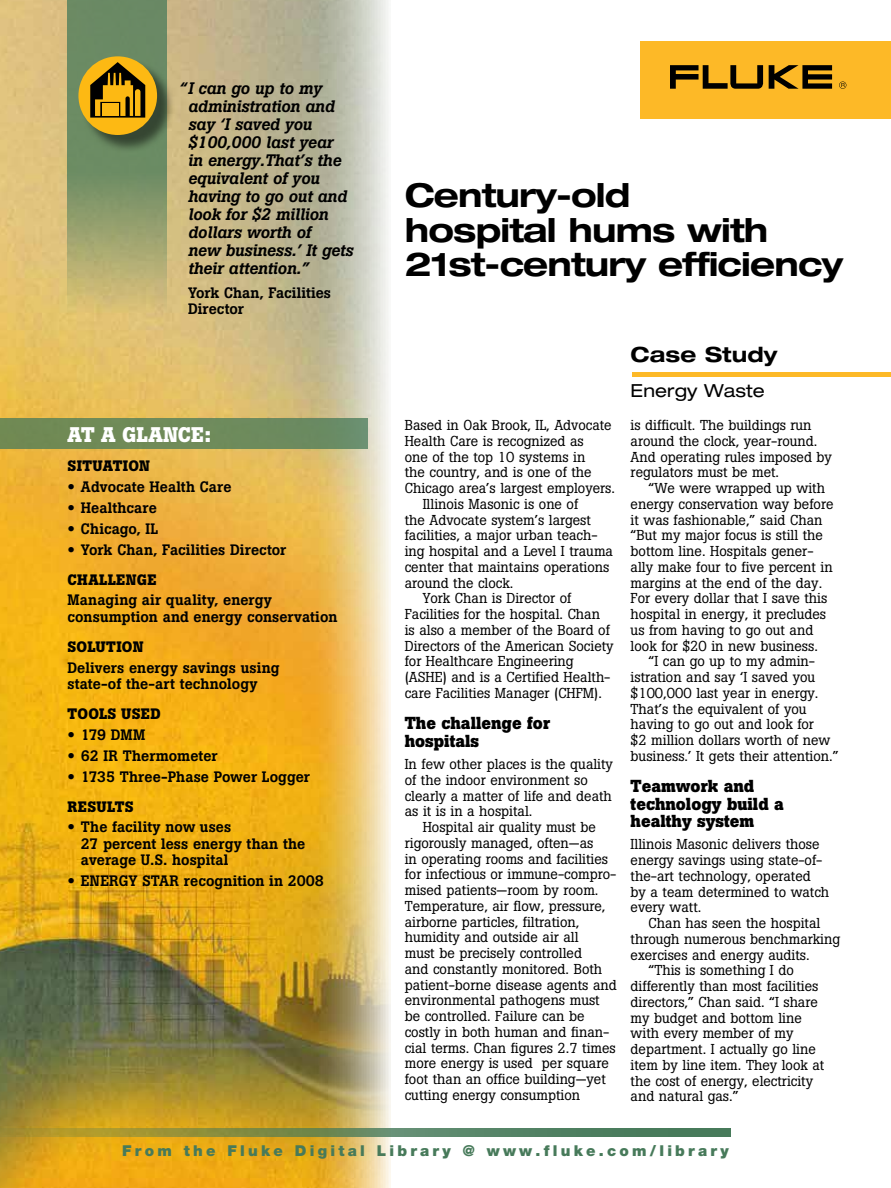
<style>
.page{position:relative;width:891px;height:1188px;background:#fff}
.page>*{position:absolute;margin:0;border:0;box-sizing:border-box;transform-origin:0 0}
.t1{font:700 expanded 33px/34.5px "Helvetica Neue LT Std";letter-spacing:-.025em;color:#000}
.t2{font:700 21px "Boton Pro";letter-spacing:.005em;color:#fff}
.t3{font:700 expanded 21px "Helvetica Neue LT Std";letter-spacing:.005em;color:#000}
.t4{font:expanded 18px "Helvetica Neue LT Std";letter-spacing:.005em;color:#000}
.t5{font:700 17.25px/17.2px "Boton Pro";color:#000}
.t6{font:italic 500 16.5px/18px "Boton Pro";letter-spacing:-.01em;color:#000}
.t7{font:500 15px/16.5px "Boton Pro";color:#000}
.t8{font:900 15px "Helvetica Neue LT Pro";letter-spacing:.215em;color:#477a5a}
.t9{font:700 15px "Boton Pro";letter-spacing:.015em;color:#000}
.t10{font:14.25px/15.8px "Boton Pro";color:#000}
.s1{font-family:"Helvetica Neue LT Std";font-weight:700;font-stretch:expanded}
.s2{font-weight:700}
</style>
<div class="page">
<img style="left:0;top:0;width:390px;height:1188px">
<div style="left:0;top:418px;width:368px;height:31px;background:linear-gradient(to right,#718950,#6a8c66)"></div>
<svg style="left:68px;top:0;width:99px;height:326px;background:#929d6b"></svg>
<svg style="left:0;top:1128px;width:730px;height:8px;background:#72884f"></svg>
<hr style="left:632px;top:373px;width:259px;height:4px;background:#fdb927">
<div style="left:81px;top:59px;width:95px;height:95px;background:#000;opacity:.5"></div>
<div style="left:78px;top:56px;width:79px;height:79px;background:#fdb913;border-radius:50%"></div>
<svg style="left:90px;top:62px;width:55px;height:56px"></svg>
<div style="left:640px;top:41px;width:251px;height:78px;background:#fdb927"></div>
<svg style="left:769px;top:65px;width:63px;height:24px"></svg>
<svg style="left:670px;top:65px;width:93px;height:24px"></svg>
<svg style="left:839px;top:82px;width:7px;height:7px"></svg>
<p class="t6" style="left:188px;top:80px;width:167px;text-indent:-9px">“I can go up to my administration and say ‘I saved you $100,000 last year<br>in energy.That’s the equivalent of you having to go out and look for $2 million dollars worth of<br>new business.’ It gets their attention.”</p>
<p class="t7" style="left:188px;top:284px;width:144px">York Chan, Facilities<br>Director</p>
<h2 class="t2" style="left:68px;top:421px;width:145px">AT A GLANCE:</h2>
<p class="t9" style="left:68px;top:456px;width:84px">SITUATION</p>
<p class="t7" style="left:67px;top:479px;width:166px"><span class="s1">•</span> Advocate Health Care</p>
<p class="t7" style="left:67px;top:499px;width:91px"><span class="s1">•</span> Healthcare</p>
<p class="t7" style="left:67px;top:520px;width:92px"><span class="s1">•</span> Chicago, IL</p>
<p class="t7" style="left:67px;top:534px;width:221px;line-height:30px"><span class="s1">•</span> York Chan, Facilities Director<br><span class="s2">CHALLENGE</span></p>
<p class="t7" style="left:67px;top:592px;width:271px">Managing air quality, energy consumption and energy conservation</p>
<p class="t9" style="left:68px;top:637px;width:77px">SOLUTION</p>
<p class="t7" style="left:67px;top:659px;width:213px">Delivers energy savings using state-of the-art technology</p>
<p class="t9" style="left:68px;top:704px;width:95px">TOOLS USED</p>
<p class="t7" style="left:67px;top:727px;width:79px"><span class="s1">•</span> 179 DMM</p>
<p class="t7" style="left:67px;top:747px;width:152px"><span class="s1">•</span> 62 IR Thermometer</p>
<p class="t7" style="left:67px;top:761px;width:244px;line-height:30px"><span class="s1">•</span> 1735 Three-Phase Power Logger<br><span class="s2">RESULTS</span></p>
<p class="t7" style="left:81px;top:819px;width:226px;text-indent:-13px"><span class="s1">•</span> The facility now uses<br>27 percent less energy than the average U.S. hospital</p>
<p class="t7" style="left:67px;top:873px;width:258px"><span class="s1">•</span> ENERGY STAR recognition in 2008</p>
<h1 class="t1" style="left:405px;top:177px;width:440px">Century-old<br>hospital hums with<br>21st-century efficiency</h1>
<p class="t10" style="left:405px;top:417px;width:208px">Based in Oak Brook, IL, Advocate</p>
<p class="t10" style="left:405px;top:433px;width:180px">Health Care is recognized as</p>
<p class="t10" style="left:405px;top:449px;width:182px">one of the top 10 systems in</p>
<p class="t10" style="left:405px;top:465px;width:188px">the country, and is one of the</p>
<p class="t10" style="left:405px;top:480px;width:212px">Chicago area’s largest employers.</p>
<p class="t10" style="left:423px;top:496px;width:157px">Illinois Masonic is one of</p>
<p class="t10" style="left:405px;top:512px;width:188px">the Advocate system’s largest</p>
<p class="t10" style="left:405px;top:528px;width:194px">facilities, a major urban teach-</p>
<p class="t10" style="left:405px;top:543px;width:210px">ing hospital and a Level I trauma</p>
<p class="t10" style="left:405px;top:559px;width:206px">center that maintains operations</p>
<p class="t10" style="left:405px;top:575px;width:110px">around the clock.</p>
<p class="t10" style="left:423px;top:591px;width:150px">York Chan is Director of</p>
<p class="t10" style="left:405px;top:606px;width:197px">Facilities for the hospital. Chan</p>
<p class="t10" style="left:405px;top:622px;width:207px">is also a member of the Board of</p>
<p class="t10" style="left:405px;top:638px;width:210px">Directors of the American Society</p>
<p class="t10" style="left:405px;top:654px;width:170px">for Healthcare Engineering</p>
<p class="t10" style="left:405px;top:669px;width:207px">(ASHE) and is a Certified Health-</p>
<p class="t10" style="left:405px;top:685px;width:199px">care Facilities Manager (CHFM).</p>
<p class="t5" style="left:405px;top:715px;width:147px">The challenge for hospitals</p>
<p class="t10" style="left:405px;top:756px;width:210px">In few other places is the quality of the indoor environment so clearly a matter of life and death as it is in a hospital.</p>
<p class="t10" style="left:405px;top:819px;width:213px;text-indent:18px">Hospital air quality must be rigorously managed, often—as<br>in operating rooms and facilities for infectious or immune-compro&shy;mised patients—room by room.<br>Temperature, air flow, pressure, airborne particles, filtration, humidity and outside air all<br>must be precisely controlled<br>and constantly monitored. Both patient-borne disease agents and environmental pathogens must be controlled. Failure can be costly in both human and finan&shy;cial terms. Chan figures 2.7 times more energy is used per square foot than an office building—yet cutting energy consumption</p>
<h2 class="t3" style="left:631px;top:341px;width:148px">Case Study</h2>
<p class="t4" style="left:631px;top:379px;width:136px">Energy Waste</p>
<p class="t10" style="left:631px;top:417px;width:203px">is difficult. The buildings run around the clock, year-round.<br>And operating rules imposed by regulators must be met.</p>
<p class="t10" style="left:631px;top:480px;width:204px;text-indent:18px">“We were wrapped up with energy conservation way before it was fashionable,” said Chan “But my major focus is still the bottom line. Hospitals gener&shy;ally make four to five percent in margins at the end of the day.<br>For every dollar that I save this hospital in energy, it precludes us from having to go out and look for $20 in new business.</p>
<p class="t10" style="left:631px;top:654px;width:209px;text-indent:18px">“I can go up to my admin&shy;istration and say ‘I saved you $100,000 last year in energy.<br>That’s the equivalent of you having to go out and look for<br>$2 million dollars worth of new business.’ It gets their attention.”</p>
<p class="t5" style="left:631px;top:778px;width:155px">Teamwork and technology build a healthy system</p>
<p class="t10" style="left:631px;top:837px;width:200px">Illinois Masonic delivers those energy savings using state-of&shy;the-art technology, operated by a team determined to watch every watt.</p>
<p class="t10" style="left:649px;top:915px;width:173px">Chan has seen the hospital</p>
<p class="t10" style="left:631px;top:931px;width:211px">through numerous benchmarking</p>
<p class="t10" style="left:631px;top:947px;width:181px">exercises and energy audits.</p>
<p class="t10" style="left:649px;top:963px;width:147px">“This is something I do</p>
<p class="t10" style="left:631px;top:978px;width:189px">differently than most facilities</p>
<p class="t10" style="left:631px;top:994px;width:189px">directors,” Chan said. “I share</p>
<p class="t10" style="left:631px;top:1010px;width:173px">my budget and bottom line</p>
<p class="t10" style="left:631px;top:1026px;width:164px">with every member of my</p>
<p class="t10" style="left:631px;top:1041px;width:187px">department. I actually go line</p>
<p class="t10" style="left:631px;top:1057px;width:195px">item by line item. They look at</p>
<p class="t10" style="left:631px;top:1073px;width:184px">the cost of energy, electricity</p>
<p class="t10" style="left:631px;top:1089px;width:109px">and natural gas.”</p>
<p class="t8" style="left:122px;top:1141px;width:608px">From the Fluke Digital Library @ www.fluke.com/library</p>
</div>
